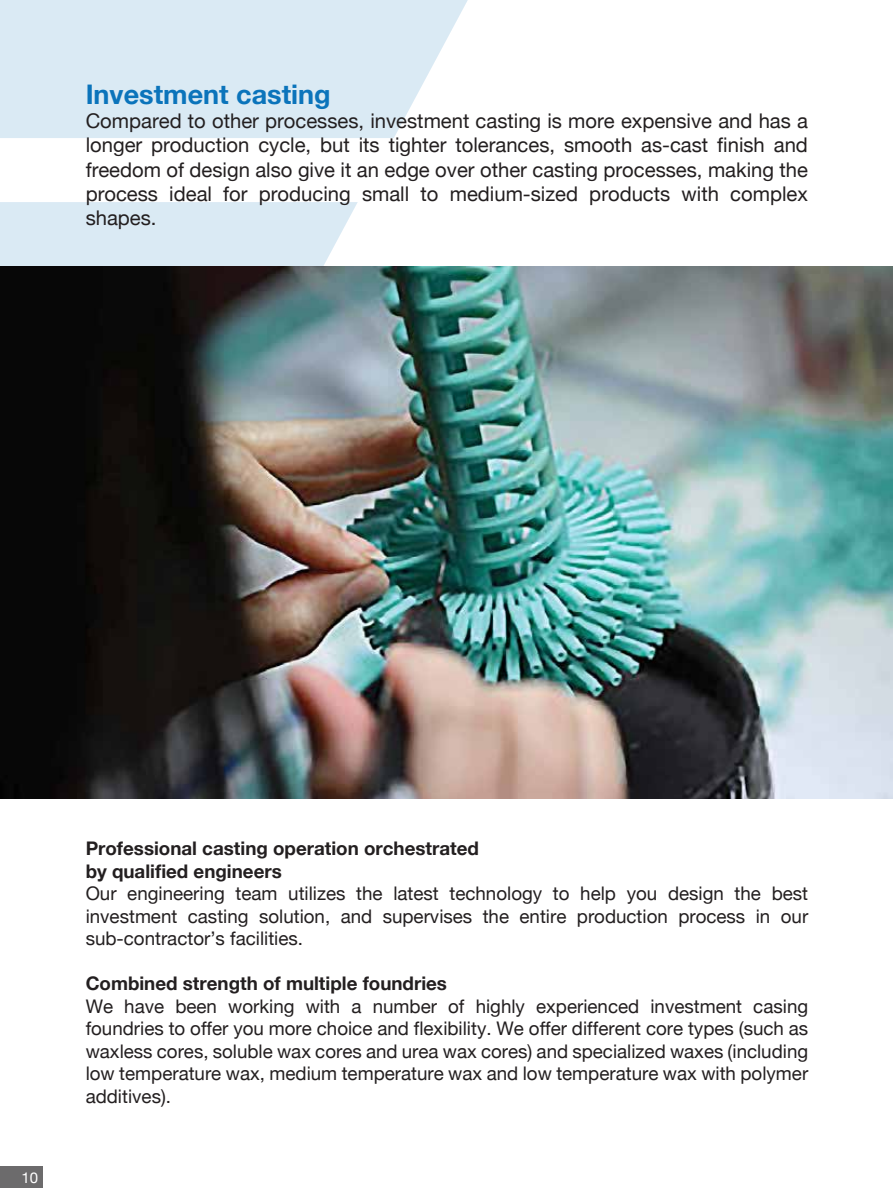
<style>
.page{position:relative;width:893px;height:1188px;background:#fff}
.page>*{position:absolute;margin:0;border:0;box-sizing:border-box;transform-origin:0 0}
.t1{font:700 27px "Helvetica Neue";color:#0b74bb}
.t2{font:20.25px/24.3px "Helvetica Neue";color:#231f20;text-align:justify}
.t3{font:18.75px/22.5px "Helvetica Neue";color:#231f20;text-align:justify}
.t4{font:700 18.75px/22.5px "Helvetica Neue";color:#231f20}
.t5{font:15px "Helvetica Neue";color:#fff}
</style>
<div class="page">
<svg style="left:0;top:0;width:468px;height:138px;background:#dcebf4"></svg>
<div style="left:0;top:202px;width:358px;height:65px;background:#daeaf4"></div>
<div style="left:0;top:1167px;width:43px;height:21px;background:#6c6b6c"></div>
<img style="left:0;top:267px;width:893px;height:531px">
<h1 class="t1" style="left:86px;top:73px;width:246px">Investment casting</h1>
<p class="t2" style="left:86px;top:110px;width:724px">Compared to other processes, investment casting is more expensive and has a longer production cycle, but its tighter tolerances, smooth as-cast finish and freedom of design also give it an edge over other casting processes, making the process ideal for producing small to medium-sized products with complex shapes.</p>
<p class="t5" style="left:21px;top:1166px;width:18px">10</p>
<p class="t4" style="left:86px;top:838px;width:395px">Professional casting operation orchestrated by qualified engineers</p>
<p class="t3" style="left:86px;top:883px;width:724px">Our engineering team utilizes the latest technology to help you design the best investment casting solution, and supervises the entire production process in our sub-contractor’s facilities.</p>
<p class="t4" style="left:86px;top:973px;width:363px">Combined strength of multiple foundries</p>
<p class="t3" style="left:86px;top:996px;width:724px">We have been working with a number of highly experienced investment casing foundries to offer you more choice and flexibility. We offer different core types (such as waxless cores, soluble wax cores and urea wax cores) and specialized waxes (including low temperature wax, medium temperature wax and low temperature wax with polymer additives).</p>
</div>
